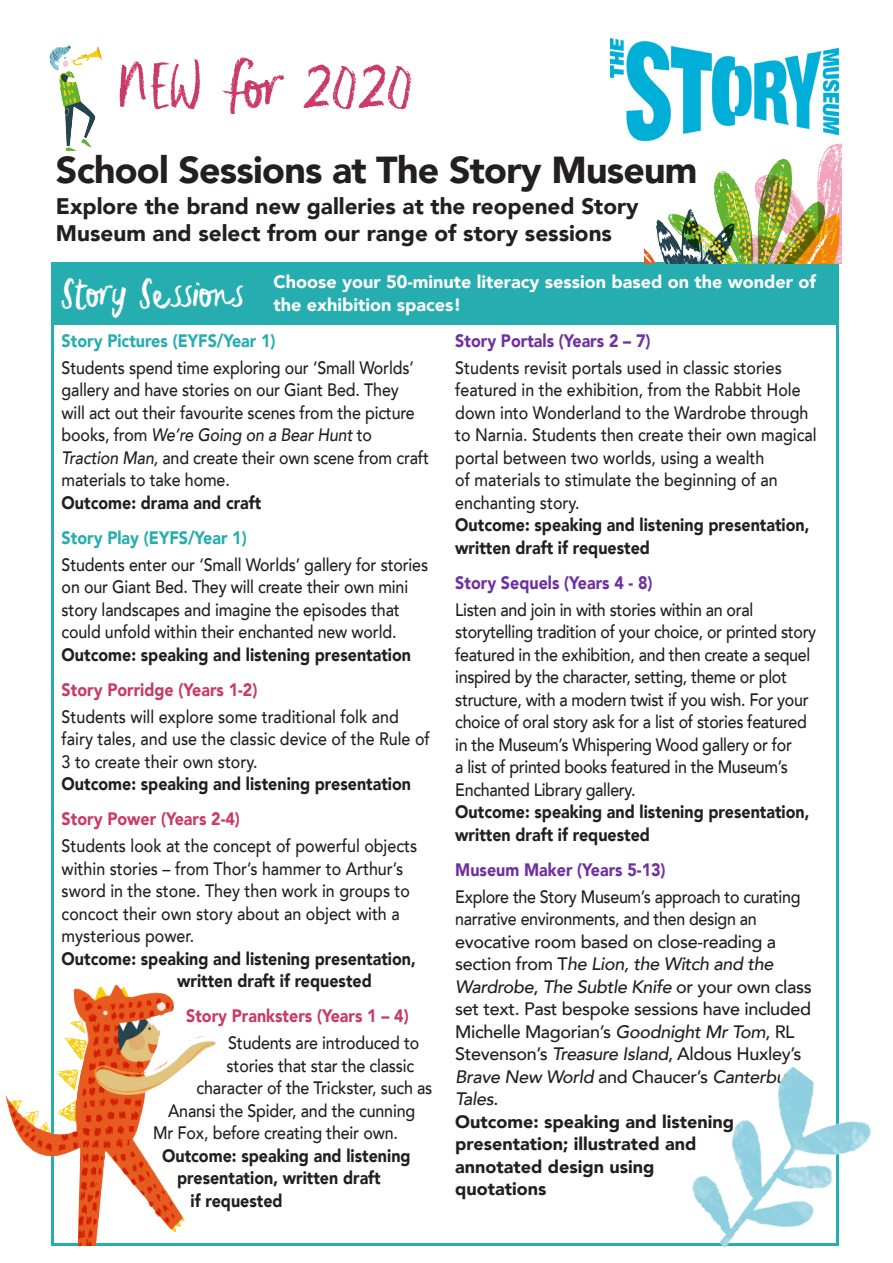
<style>
.page{position:relative;width:893px;height:1263px;background:#fff}
.page>*{position:absolute;margin:0;border:0;box-sizing:border-box;transform-origin:0 0}
.t1{font:67.5px "Sticky Lollipop";color:#ca3a66}
.t2{font:45px "Sticky Lollipop";color:#fff}
.t3{font:900 37.5px "Avenir";letter-spacing:-.02em;color:#231f20}
.t4{font:900 22.5px/27px "Avenir";color:#231f20}
.t5{font:500 18px/22.5px "Avenir";letter-spacing:-.01em;color:#231f20;scale:.89 1}
.t6{font:900 18px "Avenir";color:#231f20;scale:.89 1}
.t7{font:900 18px/22.5px "Avenir";color:#231f20}
.t8{font:900 18px/22.5px "Avenir";color:#fff}
.t9{font:900 18px "Avenir";color:#ca3a66;scale:.89 1}
.t10{font:900 18px "Avenir";color:#7030a0;scale:.89 1}
.t11{font:900 18px "Avenir";color:#25adaf;scale:.89 1}
.s1{font-style:italic}
.s2{font-weight:900}
</style>
<div class="page">
<div style="left:53px;top:262px;width:204px;height:62px;background:#25adaf"></div>
<div style="left:257px;top:262px;width:581px;height:62px;background:#25adaf"></div>
<img style="left:610px;top:39px;width:229px;height:103px">
<img style="left:644px;top:143px;width:198px;height:121px">
<img style="left:673px;top:1061px;width:198px;height:187px">
<img style="left:50px;top:45px;width:52px;height:101px">
<img style="left:5px;top:982px;width:211px;height:264px">
<p class="t1" style="left:120px;top:41px;width:294px">NEW for 2020</p>
<p class="t3" style="left:56px;top:147px;width:643px">School Sessions at The Story Museum</p>
<p class="t4" style="left:56px;top:192px;width:584px">Explore the brand new galleries at the reopened Story<br>Museum and select from our range of story sessions</p>
<p class="t2" style="left:62px;top:262px;width:182px">Story Sessions</p>
<p class="t8" style="left:274px;top:271px;width:544px">Choose your 50-minute literacy session based on the wonder of the exhibition spaces!</p>
<p class="t11" style="left:62px;top:330px;width:242px">Story Pictures (EYFS/Year 1)</p>
<p class="t5" style="left:62px;top:356px;width:414px">Students spend time exploring our ‘Small Worlds’ gallery and have stories on our Giant Bed. They<br>will act out their favourite scenes from the picture books, from <span class="s1">We’re Going on a Bear Hunt</span> to <span class="s1">Traction Man,</span> and create their own scene from craft materials to take home.</p>
<p class="t6" style="left:62px;top:491px;width:226px">Outcome: drama and craft</p>
<p class="t11" style="left:62px;top:527px;width:210px">Story Play (EYFS/Year 1)</p>
<p class="t5" style="left:62px;top:553px;width:413px">Students enter our ‘Small Worlds’ gallery for stories on our Giant Bed. They will create their own mini story landscapes and imagine the episodes that could unfold within their enchanted new world.<br><span class="s2">Outcome: speaking and listening presentation</span></p>
<p class="t9" style="left:62px;top:679px;width:222px">Story Porridge (Years 1-2)</p>
<p class="t5" style="left:62px;top:705px;width:415px">Students will explore some traditional folk and fairy tales, and use the classic device of the Rule of 3 to create their own story.<br><span class="s2">Outcome: speaking and listening presentation</span></p>
<p class="t9" style="left:62px;top:808px;width:202px">Story Power (Years 2-4)</p>
<p class="t5" style="left:62px;top:835px;width:401px">Students look at the concept of powerful objects</p>
<p class="t5" style="left:62px;top:857px;width:385px">within stories – from Thor’s hammer to Arthur’s</p>
<p class="t5" style="left:62px;top:880px;width:393px">sword in the stone. They then work in groups to</p>
<p class="t5" style="left:62px;top:902px;width:381px">concoct their own story about an object with a</p>
<p class="t5" style="left:62px;top:925px;width:151px">mysterious power.</p>
<p class="t6" style="left:62px;top:947px;width:399px">Outcome: speaking and listening presentation,</p>
<p class="t6" style="left:177px;top:970px;width:220px">written draft if requested</p>
<p class="t9" style="left:186px;top:1005px;width:252px">Story Pranksters (Years 1 – 4)</p>
<p class="t5" style="left:228px;top:1032px;width:216px">Students are introduced to</p>
<p class="t5" style="left:227px;top:1054px;width:212px">stories that star the classic</p>
<p class="t5" style="left:197px;top:1077px;width:266px">character of the Trickster, such as</p>
<p class="t5" style="left:168px;top:1099px;width:279px">Anansi the Spider, and the cunning</p>
<p class="t5" style="left:153px;top:1122px;width:277px">Mr Fox, before creating their own.</p>
<p class="t6" style="left:162px;top:1144px;width:281px">Outcome: speaking and listening</p>
<p class="t6" style="left:177px;top:1167px;width:230px">presentation, written draft</p>
<p class="t6" style="left:191px;top:1189px;width:105px">if requested</p>
<p class="t10" style="left:455px;top:330px;width:221px">Story Portals (Years 2 – 7)</p>
<p class="t5" style="left:455px;top:356px;width:408px">Students revisit portals used in classic stories featured in the exhibition, from the Rabbit Hole down into Wonderland to the Wardrobe through to Narnia. Students then create their own magical portal between two worlds, using a wealth<br>of materials to stimulate the beginning of an enchanting story.<br><span class="s2">Outcome: speaking and listening presentation, written draft if requested</span></p>
<p class="t10" style="left:455px;top:572px;width:223px">Story Sequels (Years 4 - 8)</p>
<p class="t5" style="left:455px;top:598px;width:407px">Listen and join in with stories within an oral storytelling tradition of your choice, or printed story featured in the exhibition, and then create a sequel inspired by the character, setting, theme or plot structure, with a modern twist if you wish. For your choice of oral story ask for a list of stories featured in the Museum’s Whispering Wood gallery or for<br>a list of printed books featured in the Museum’s Enchanted Library gallery.<br><span class="s2">Outcome: speaking and listening presentation, written draft if requested</span></p>
<p class="t10" style="left:455px;top:859px;width:238px">Museum Maker (Years 5-13)</p>
<p class="t5" style="left:455px;top:885px;width:402px">Explore the Story Museum’s approach to curating narrative environments, and then design an evocative room based on close-reading a section from T<span class="s1">he Lion, the Witch and the Wardrobe</span>, <span class="s1">The Subtle Knife</span> or your own class set text. Past bespoke sessions have included Michelle Magorian’s <span class="s1">Goodnight Mr Tom</span>, RL Stevenson’s <span class="s1">Treasure Island</span>, Aldous Huxley’s <span class="s1">Brave New World</span> and Chaucer’s <span class="s1">Canterbury Tales</span>.</p>
<p class="t7" style="left:455px;top:1110px;width:281px">Outcome: speaking and listening presentation; illustrated and annotated design using quotations</p>
</div>
